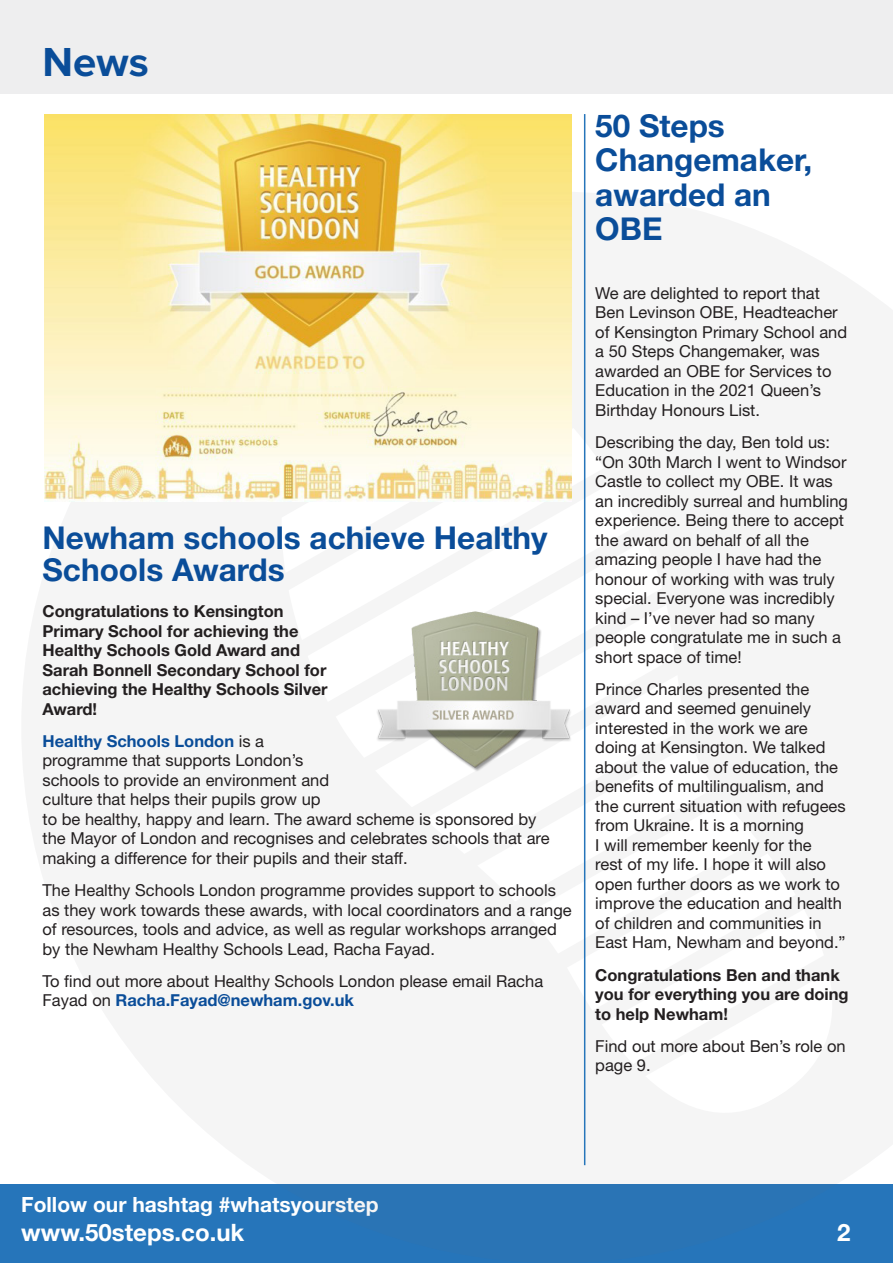
<style>
.page{position:relative;width:893px;height:1263px;background:#fff}
.page>*{position:absolute;margin:0;border:0;box-sizing:border-box;transform-origin:0 0}
.t1{font:700 42px "Proxima Nova";color:#0a4d99}
.Body{font:700 31.5px/34.5px "Helvetica Neue LT Std";color:#0a4d99}
.t2{font:700 24px "Helvetica Neue LT Std";color:#fff}
.t3{font:700 21px "Helvetica Neue LT Std";color:#fff}
.Body-2{font:16.5px/19.5px "Helvetica Neue LT Std";color:#231f20}
.Body-3{font:700 16.5px/19.5px "Helvetica Neue LT Std";color:#231f20}
.s1{font-weight:700;color:#0a4d99}
</style>
<div class="page">
<div style="left:0;top:1184px;width:893px;height:79px;background:#2675ba"></div>
<svg style="left:583px;top:904px;width:3px;height:254px"></svg>
<div style="left:0;top:0;width:893px;height:94px;background:#eeeeef"></div>
<img style="left:45px;top:114px;width:527px;height:387px">
<hr style="left:584px;top:114px;width:1px;height:1051px;background:#2675ba">
<img style="left:377px;top:612px;width:194px;height:160px">
<p class="t1" style="left:43px;top:30px;width:108px">News</p>
<p class="Body" style="left:43px;top:521px;width:507px;line-height:31.5px">Newham schools achieve Healthy<br>Schools Awards</p>
<p class="Body-3" style="left:43px;top:601px;width:287px">Congratulations to Kensington<br>Primary School for achieving the<br>Healthy Schools Gold Award and<br>Sarah Bonnell Secondary School for achieving the Healthy Schools Silver<br>Award!</p>
<p class="Body-2" style="left:43px;top:731px;width:509px"><span class="s1">Healthy Schools London</span> is a<br>programme that supports London’s<br>schools to provide an environment and<br>culture that helps their pupils grow up<br>to be healthy, happy and learn. The award scheme is sponsored by the Mayor of London and recognises and celebrates schools that are making a difference for their pupils and their staff.</p>
<p class="Body-2" style="left:43px;top:880px;width:531px">The Healthy Schools London programme provides support to schools as they work towards these awards, with local coordinators and a range of resources, tools and advice, as well as regular workshops arranged by the Newham Healthy Schools Lead, Racha Fayad.</p>
<p class="Body-2" style="left:43px;top:971px;width:502px">To find out more about Healthy Schools London please email Racha<br>Fayad on <span class="s1">Racha.Fayad@newham.gov.uk</span></p>
<p class="Body" style="left:595px;top:107px;width:219px">50 Steps<br>Changemaker, awarded an<br>OBE</p>
<p class="Body-2" style="left:595px;top:283px;width:253px">We are delighted to report that<br>Ben Levinson OBE, Headteacher of Kensington Primary School and a 50 Steps Changemaker, was awarded an OBE for Services to<br>Education in the 2021 Queen’s<br>Birthday Honours List.</p>
<p class="Body-2" style="left:595px;top:432px;width:254px">Describing the day, Ben told us: “On 30th March I went to Windsor<br>Castle to collect my OBE. It was an incredibly surreal and humbling experience. Being there to accept the award on behalf of all the amazing people I have had the honour of working with was truly special. Everyone was incredibly kind – I’ve never had so many people congratulate me in such a short space of time!</p>
<p class="Body-2" style="left:595px;top:679px;width:252px">Prince Charles presented the award and seemed genuinely interested in the work we are doing at Kensington. We talked about the value of education, the benefits of multilingualism, and the current situation with refugees from Ukraine. It is a morning<br>I will remember keenly for the<br>rest of my life. I hope it will also open further doors as we work to improve the education and health of children and communities in<br>East Ham, Newham and beyond.”</p>
<p class="Body-3" style="left:595px;top:965px;width:255px">Congratulations Ben and thank you for everything you are doing to help Newham!</p>
<p class="Body-2" style="left:595px;top:1036px;width:252px">Find out more about Ben’s role on page 9.</p>
<p class="t3" style="left:21px;top:1191px;width:359px">Follow our hashtag #whatsyourstep</p>
<h3 class="t2" style="left:21px;top:1217px;width:225px">www.50steps.co.uk</h3>
<h3 class="t2" style="left:837px;top:1217px;width:15px">2</h3>
</div>
